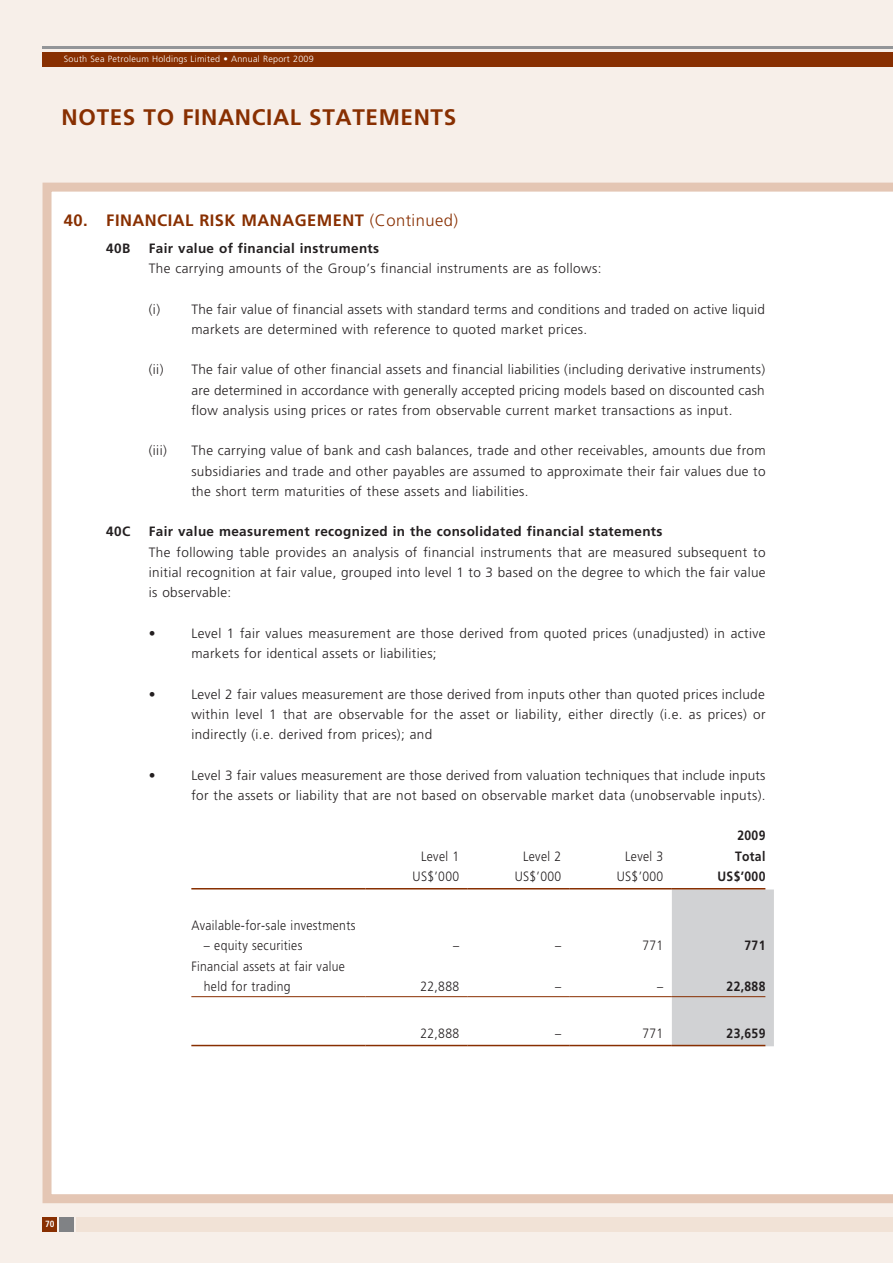
<style>
.page{position:relative;width:893px;height:1263px;background:#f7efe9}
.page>*{position:absolute;margin:0;border:0;box-sizing:border-box;transform-origin:0 0}
.t1{font:700 22.5px "Frutiger LT Std";letter-spacing:.03em;color:#882f01}
.t2{font:700 16.5px "Frutiger LT Std";letter-spacing:.03em;color:#882f01}
.t3{font:300 16.5px "Frutiger LT Std";letter-spacing:.03em;color:#882f01}
.t4{font:300 13.5px/20.2px "Frutiger LT Std";letter-spacing:.03em;color:#231f20;text-align:justify}
.t5{font:300 13.5px/20.2px "Frutiger LT Std";letter-spacing:.03em;color:#231f20;text-align:right;scale:.9 1}
.t6{font:700 13.5px "Frutiger LT Std";letter-spacing:.03em;color:#231f20}
.t7{font:700 13.5px/20.2px "Frutiger LT Std";letter-spacing:.03em;color:#231f20;text-align:right;scale:.9 1}
.t8{font:300 9px "Frutiger LT Std";letter-spacing:.03em;color:#fff}
.t9{font:700 condensed 9px "Frutiger LT Std";color:#fff}
</style>
<div class="page">
<div style="left:43px;top:183px;width:850px;height:1020px;background:#fff"></div>
<div style="left:43px;top:52px;width:850px;height:14px;background:#882f01"></div>
<hr style="left:43px;top:47px;width:850px;height:2px;background:#939598">
<div style="left:77px;top:1217px;width:816px;height:14px;background:#f1e2d6"></div>
<div style="left:43px;top:1217px;width:14px;height:14px;background:#882f01"></div>
<div style="left:60px;top:1217px;width:14px;height:14px;background:#808285"></div>
<div style="left:672px;top:889px;width:102px;height:157px;background:#d1d2d4"></div>
<hr style="left:191px;top:888px;width:175px;height:1px;background:#882f01">
<hr style="left:366px;top:888px;width:102px;height:1px;background:#882f01">
<hr style="left:468px;top:888px;width:102px;height:1px;background:#882f01">
<hr style="left:570px;top:888px;width:102px;height:1px;background:#882f01">
<hr style="left:672px;top:888px;width:93px;height:1px;background:#882f01">
<hr style="left:191px;top:996px;width:175px;height:1px;background:#882f01">
<hr style="left:366px;top:996px;width:102px;height:1px;background:#882f01">
<hr style="left:468px;top:996px;width:102px;height:1px;background:#882f01">
<hr style="left:570px;top:996px;width:102px;height:1px;background:#882f01">
<hr style="left:672px;top:996px;width:93px;height:1px;background:#882f01">
<hr style="left:191px;top:1045px;width:175px;height:1px;background:#882f01">
<hr style="left:366px;top:1045px;width:102px;height:1px;background:#882f01">
<hr style="left:468px;top:1045px;width:102px;height:1px;background:#882f01">
<hr style="left:570px;top:1045px;width:102px;height:1px;background:#882f01">
<hr style="left:672px;top:1045px;width:93px;height:1px;background:#882f01">
<p class="t8" style="left:64px;top:54px;width:252px">South Sea Petroleum Holdings Limited • Annual Report 2009</p>
<h1 class="t1" style="left:62px;top:104px;width:396px">Notes to Fi nancial Statements</h1>
<p class="t2" style="left:64px;top:211px;width:69px">40. FINAN</p>
<p class="t2" style="left:157px;top:211px;width:99px">CIAL RISK MANA</p>
<p class="t2" style="left:295px;top:211px;width:25px">GEMENT</p>
<p class="t3" style="left:370px;top:211px;width:90px">(Continued)</p>
<p class="t6" style="left:106px;top:240px;width:274px">40B Fair value of financial instruments</p>
<p class="t4" style="left:149px;top:259px;width:454px">The carrying amounts of the Group’s financial instruments are as follows:</p>
<p class="t4" style="left:191px;top:299px;width:575px;text-indent:-43px">(i) The fair value of financial assets with standard terms and conditions and traded on active liquid markets are determined with reference to quoted market prices.</p>
<p class="t4" style="left:191px;top:360px;width:575px;text-indent:-43px">(ii) The fair value of other financial assets and financial liabilities (including derivative instruments) are determined in accordance with generally accepted pricing models based on discounted cash flow analysis using prices or rates from observable current market transactions as input.</p>
<p class="t4" style="left:149px;top:441px;width:20px">(iii)</p>
<p class="t4" style="left:191px;top:441px;width:576px">The carrying value of bank and cash balances, trade and other receivables, amounts due from subsidiaries and trade and other payables are assumed to approximate their fair values due to the short term maturities of these assets and liabilities.</p>
<p class="t6" style="left:106px;top:524px;width:558px">40C Fair value measurement recognized in the consolidated financial statements</p>
<p class="t4" style="left:149px;top:542px;width:618px">The following table provides an analysis of financial instruments that are measured subsequent to initial recognition at fair value, grouped into level 1 to 3 based on the degree to which the fair value is observable:</p>
<p class="t4" style="left:149px;top:623px;width:8px">•</p>
<p class="t4" style="left:191px;top:623px;width:576px">Level 1 fair values measurement are those derived from quoted prices (unadjusted) in active markets for identical assets or liabilities;</p>
<p class="t4" style="left:149px;top:684px;width:8px">•</p>
<p class="t4" style="left:191px;top:684px;width:576px">Level 2 fair values measurement are those derived from inputs other than quoted prices include within level 1 that are observable for the asset or liability, either directly (i.e. as prices) or indirectly (i.e. derived from prices); and</p>
<p class="t4" style="left:149px;top:765px;width:8px">•</p>
<p class="t4" style="left:191px;top:765px;width:576px">Level 3 fair values measurement are those derived from valuation techniques that include inputs for the assets or liability that are not based on observable market data (unobservable inputs).</p>
<p class="t5" style="left:413px;top:846px;width:53px">Level 1<br>US$’000</p>
<p class="t5" style="left:515px;top:846px;width:53px">Level 2<br>US$’000</p>
<p class="t5" style="left:617px;top:846px;width:53px">Level 3<br>US$’000</p>
<p class="t7" style="left:717px;top:825px;width:55px">2009<br>Total<br>US$’000</p>
<p class="t5" style="left:191px;top:915px;width:184px">Available-for-sale investments</p>
<p class="t5" style="left:204px;top:936px;width:111px">– equity securities</p>
<p class="t5" style="left:453px;top:936px;width:8px">–</p>
<p class="t5" style="left:555px;top:936px;width:8px">–</p>
<p class="t5" style="left:642px;top:936px;width:25px">771</p>
<p class="t7" style="left:744px;top:935px;width:25px">771</p>
<p class="t5" style="left:204px;top:956px;width:158px;text-align:left;text-indent:-12px">Financial assets at fair value held for trading</p>
<p class="t5" style="left:420px;top:976px;width:45px">22,888</p>
<p class="t5" style="left:555px;top:976px;width:8px">–</p>
<p class="t5" style="left:657px;top:976px;width:8px">–</p>
<p class="t7" style="left:727px;top:976px;width:45px">22,888</p>
<p class="t5" style="left:420px;top:1023px;width:45px">22,888</p>
<p class="t5" style="left:555px;top:1023px;width:8px">–</p>
<p class="t5" style="left:642px;top:1023px;width:25px">771</p>
<p class="t7" style="left:727px;top:1023px;width:45px">23,659</p>
<p class="t9" style="left:45px;top:1218px;width:11px">70</p>
</div>
